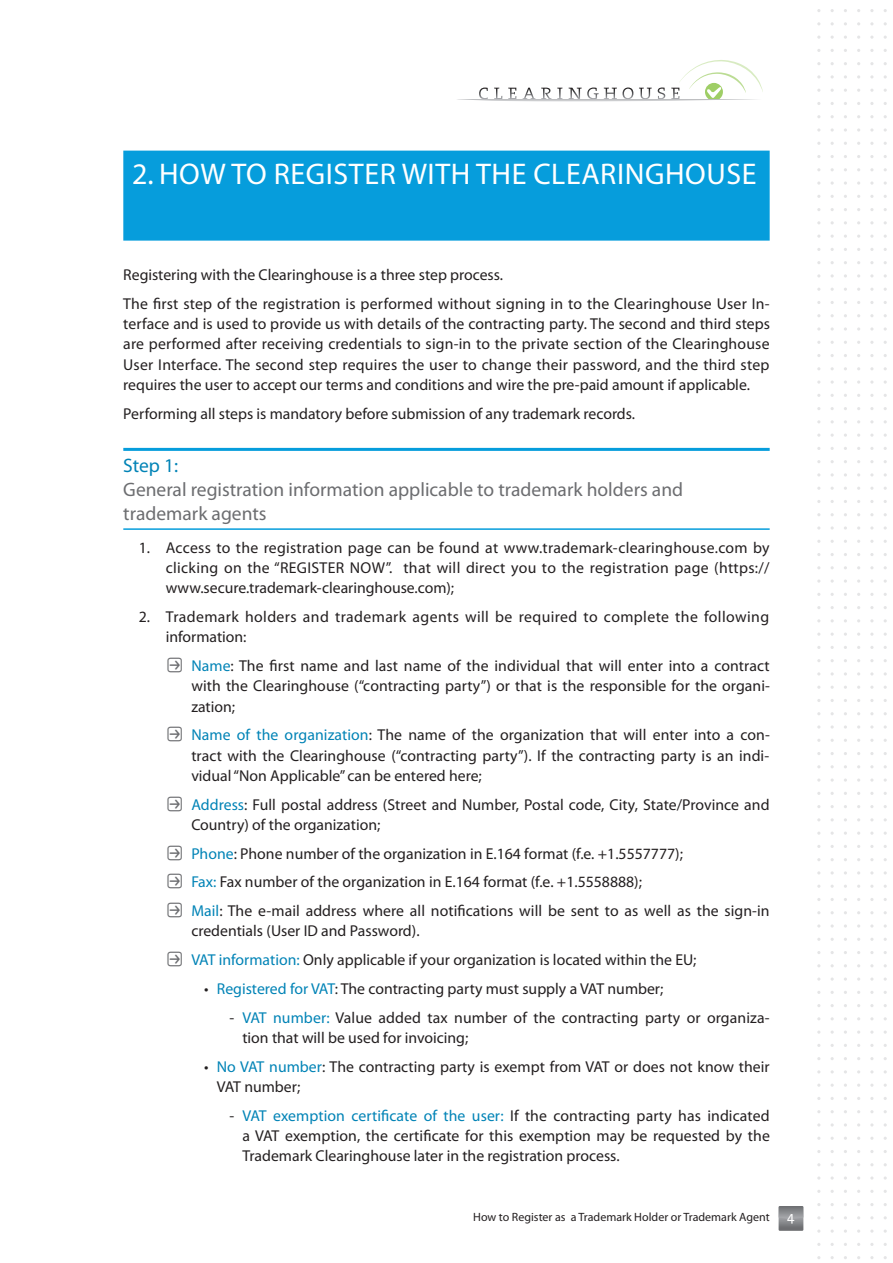
<style>
.page{position:relative;width:893px;height:1263px;background:#fff}
.page>*{position:absolute;margin:0;border:0;box-sizing:border-box;transform-origin:0 0}
.t1{font:30px "Myriad Pro";letter-spacing:.02em;color:#fff}
.t2{font:19.5px/23.9px "Myriad Pro";color:#6c6d70}
.t3{font:19.5px "Myriad Pro";color:#0083b6}
.t4{font:15.75px/20.2px "Myriad Pro";color:#231f20}
.t5{font:15.75px/20.2px "Myriad Pro";letter-spacing:.02em;color:#231f20}
.t6{font:15.75px/20.2px "Myriad Pro";letter-spacing:.025em;color:#231f20}
.t7{font:13.5px "The Sans";color:#fff}
.t8{font:12px "Myriad Pro";color:#231f20}
.s1{font-family:"Button Bonus Rounded Positive";font-size:18px;color:#6c6d70}
.s2{color:#0083b6}
</style>
<div class="page">
<svg style="left:457px;top:60px;width:306px;height:42px"></svg>
<svg style="left:779px;top:1206px;width:24px;height:25px"></svg>
<div style="left:123px;top:151px;width:647px;height:90px;background:#069ddc"></div>
<hr style="left:123px;top:448px;width:647px;height:3px;background:#069ddc">
<hr style="left:123px;top:528px;width:647px;height:2px;background:#069ddc">
<h1 class="t1" style="left:132px;top:156px;width:626px">2. How to register with th e Cleari nghouse</h1>
<p class="t4" style="left:123px;top:260px;width:648px;line-height:28.8px">Registering with the Clearinghouse is a three step process.<br>The first step of the registration is performed without signing in to the Clearinghouse User In-</p>
<p class="t4" style="left:123px;top:313px;width:648px;text-align:justify">terface and is used to provide us with details of the contracting party. The second and third steps are performed after receiving credentials to sign-in to the private section of the Clearinghouse User Interface. The second step requires the user to change their password, and the third step requires the user to accept our terms and conditions and wire the pre-paid amount if applicable.</p>
<p class="t4" style="left:123px;top:403px;width:513px">Performing all steps is mandatory before submission of any trademark records.</p>
<p class="t3" style="left:123px;top:454px;width:56px">Step 1:</p>
<p class="t2" style="left:123px;top:477px;width:561px">General registration information applicable to trademark holders and trademark agents</p>
<p class="t5" style="left:166px;top:537px;width:605px;text-indent:-27px">1. Access to the registration page can be found at www.trademark-clearinghouse.com by clicking on the “REGISTER NOW</p>
<p class="t4" style="left:166px;top:557px;width:605px;text-indent:220px">”. that will direct you to the registration page (https:// www.secure.trademark-clearinghouse.com);</p>
<p class="t6" style="left:166px;top:606px;width:605px;text-indent:-27px">2. Trademark holders and trademark agents will be required to complete the following information:</p>
<p class="t4" style="left:191px;top:655px;width:580px;text-align:justify;text-indent:-26px"><span class="s1">P</span> <span class="s2">Name</span>: The first name and last name of the individual that will enter into a contract with the Clearinghouse (“contracting party”) or that is the responsible for the organi&shy;zation;</p>
<p class="t4" style="left:191px;top:725px;width:580px;text-align:justify;text-indent:-26px"><span class="s1">P</span> <span class="s2">Name of the organization</span>: The name of the organization that will enter into a con&shy;tract with the Clearinghouse (“contracting party”). If the contracting party is an indi&shy;vidual “Non Applicable” can be entered here;</p>
<p class="t4" style="left:191px;top:794px;width:580px;text-indent:-25px"><span class="s1">P</span> <span class="s2">Address</span>: Full postal address (Street and N umber, Postal code, City, State/Province and<br>Country) of the organization;</p>
<p class="t4" style="left:166px;top:839px;width:605px;line-height:28.8px"><span class="s1">P</span> <span class="s2">Phone</span>: Phone number of the organization in E.164 format (f.e. +1.5557777);<br><span class="s1">P</span> <span class="s2">Fax:</span> Fax number of the organization in E.164 format (f.e. +1.5558888);<br><span class="s1">P</span> <span class="s2">Mail</span>: The e-mail address where all notifications will be sent to as well as the sign-in</p>
<p class="t4" style="left:166px;top:916px;width:532px;line-height:28.8px;text-indent:26px">credentials (User ID and Password).<br><span class="s1">P</span> <span class="s2">VAT information:</span> Only applicable if your organization is located within the EU;</p>
<p class="t4" style="left:204px;top:978px;width:461px">• <span class="s2">Registered for VAT</span>: The contracting party must supply a VAT number;</p>
<p class="t4" style="left:242px;top:1007px;width:529px;text-indent:-13px">- <span class="s2">VAT number:</span> Value added tax number of the contracting party or organiza&shy;tion that will be used for invoicing;</p>
<p class="t4" style="left:217px;top:1056px;width:554px;text-indent:-13px">• <span class="s2">No VAT number</span>: The contracting party is exempt from VAT or does not know their<br>VAT number;</p>
<p class="t4" style="left:242px;top:1105px;width:529px;text-align:justify;text-indent:-13px">- <span class="s2">VAT exemption certificate of the user:</span> If the contracting party has indicated a VAT exemption, the certificate for this exemption may be requested by the Trademark Clearinghouse later in the registration process.</p>
<p class="t8" style="left:473px;top:1209px;width:298px">How to Register as a Trademark Holder or Trademark Agent</p>
<p class="t7" style="left:787px;top:1205px;width:9px">4</p>
</div>
